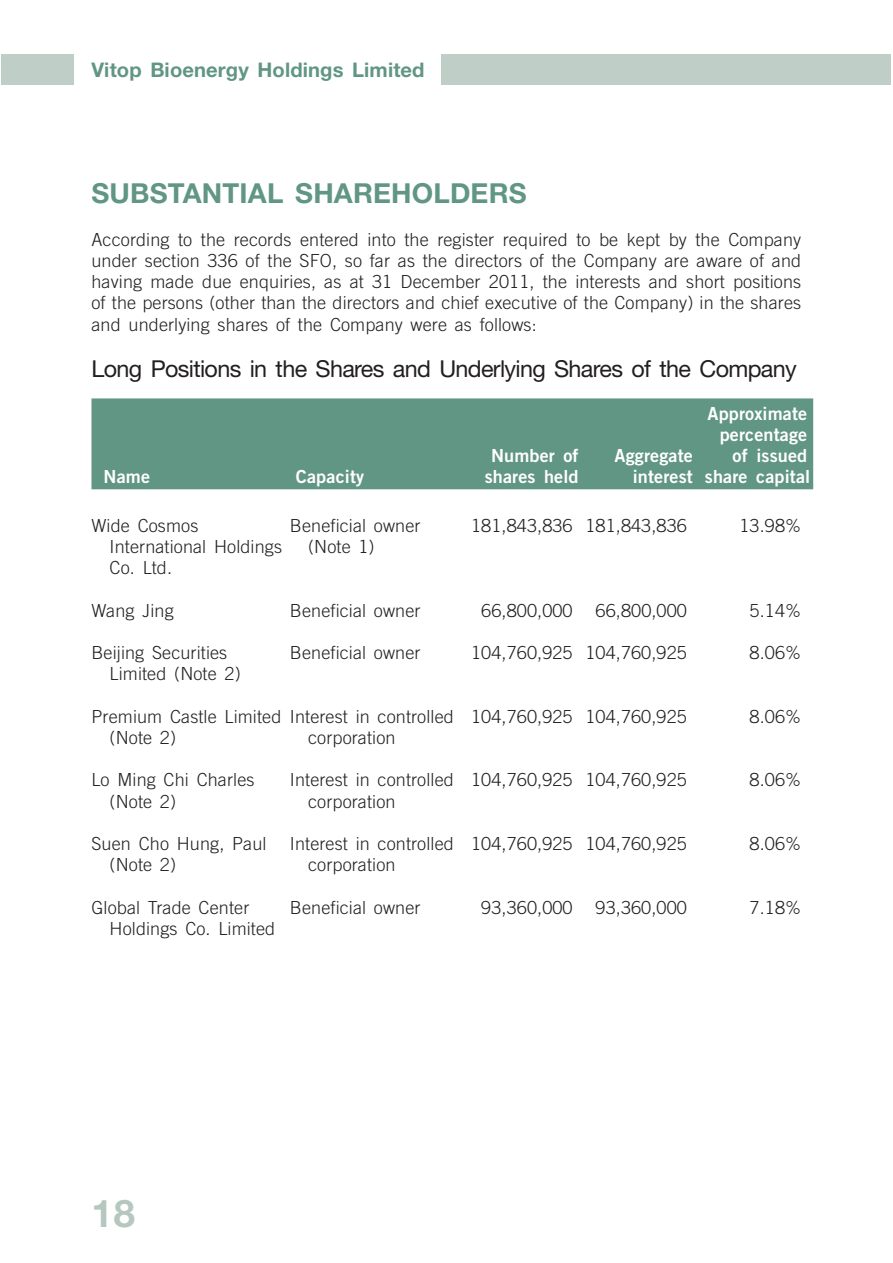
<style>
.page{position:relative;width:893px;height:1263px;background:#fff}
.page>*{position:absolute;margin:0;border:0;box-sizing:border-box;transform-origin:0 0}
.t1{font:700 38.25px "Helvetica Neue LT Std";color:#b5c8bf}
.t2{font:700 27.6px "Helvetica Neue LT Std";letter-spacing:.005em;color:#619684}
.t3{font:23.4px "Helvetica Neue LT Std";letter-spacing:-.03em;color:#231f20}
.t4{font:700 20.1px "Helvetica Neue LT Std";letter-spacing:.005em;color:#619684}
.t5{font:300 18px/21.1px "Trade Gothic LT Std";letter-spacing:.005em;color:#231f20}
.t6{font:18px/21.1px "Trade Gothic LT Std Bd 2";letter-spacing:.01em;color:#fff;text-align:right}
</style>
<div class="page">
<div style="left:441px;top:54px;width:450px;height:30px;background:#bfcec7"></div>
<div style="left:1px;top:54px;width:72px;height:30px;background:#bfcec7"></div>
<div style="left:91px;top:398px;width:722px;height:91px;background:#619684"></div>
<p class="t4" style="left:91px;top:63px;width:335px">Vitop Bioenergy Holdings Limited</p>
<h2 class="t2" style="left:91px;top:183px;width:437px">SUBSTANTIAL SHAREHOLDERS</h2>
<p class="t5" style="left:91px;top:231px;width:711px;text-align:justify">According to the records entered into the register required to be kept by the Company under section 336 of the SFO, so far as the directors of the Company are aware of and having made due enquiries, as at 31 December 2011, the interests and short positions of the persons (other than the directors and chief executive of the Company) in the shares and underlying shares of the Company were as follows:</p>
<p class="t3" style="left:91px;top:360px;width:707px">Long Positions in the Shares and Underlying Shares of the Company</p>
<p class="t6" style="left:104px;top:468px;width:48px">Name</p>
<p class="t6" style="left:296px;top:468px;width:70px">Capacity</p>
<p class="t6" style="left:485px;top:447px;width:95px;text-align:center">Number of shares held</p>
<p class="t6" style="left:614px;top:447px;width:80px">Aggregate interest</p>
<p class="t6" style="left:705px;top:405px;width:107px">Approximate percentage of issued share capital</p>
<p class="t5" style="left:110px;top:517px;width:174px;text-indent:-18px">Wide Cosmos<br>International Holdings<br>Co. Ltd.</p>
<p class="t5" style="left:308px;top:517px;width:114px;text-indent:-18px">Beneficial owner (Note 1)</p>
<p class="t5" style="left:471px;top:517px;width:217px">181,843,836 181,843,836</p>
<p class="t5" style="left:739px;top:517px;width:63px">13.98%</p>
<p class="t5" style="left:91px;top:601px;width:84px">Wang Jing</p>
<p class="t5" style="left:290px;top:601px;width:132px">Beneficial owner</p>
<p class="t5" style="left:481px;top:601px;width:93px">66,800,000</p>
<p class="t5" style="left:595px;top:601px;width:93px">66,800,000</p>
<p class="t5" style="left:749px;top:601px;width:53px">5.14%</p>
<p class="t5" style="left:110px;top:644px;width:133px;text-indent:-18px">Beijing Securities<br>Limited (Note 2)</p>
<p class="t5" style="left:290px;top:644px;width:132px">Beneficial owner</p>
<p class="t5" style="left:471px;top:644px;width:217px">104,760,925 104,760,925</p>
<p class="t5" style="left:749px;top:644px;width:53px">8.06%</p>
<p class="t5" style="left:110px;top:708px;width:173px;text-indent:-18px">Premium Castle Limited (Note 2)</p>
<p class="t5" style="left:308px;top:708px;width:147px;text-indent:-18px">Interest in controlled corporation</p>
<p class="t5" style="left:471px;top:708px;width:217px">104,760,925 104,760,925</p>
<p class="t5" style="left:749px;top:708px;width:53px">8.06%</p>
<p class="t5" style="left:110px;top:771px;width:146px;text-indent:-18px">Lo Ming Chi Charles (Note 2)</p>
<p class="t5" style="left:308px;top:771px;width:147px;text-indent:-18px">Interest in controlled corporation</p>
<p class="t5" style="left:471px;top:771px;width:217px">104,760,925 104,760,925</p>
<p class="t5" style="left:749px;top:771px;width:53px">8.06%</p>
<p class="t5" style="left:110px;top:835px;width:158px;text-indent:-18px">Suen Cho Hung, Paul (Note 2)</p>
<p class="t5" style="left:308px;top:835px;width:147px;text-indent:-18px">Interest in controlled corporation</p>
<p class="t5" style="left:471px;top:835px;width:217px">104,760,925 104,760,925</p>
<p class="t5" style="left:749px;top:835px;width:53px">8.06%</p>
<p class="t5" style="left:110px;top:898px;width:167px;text-indent:-18px">Global Trade Center<br>Holdings Co. Limited</p>
<p class="t5" style="left:290px;top:898px;width:132px">Beneficial owner</p>
<p class="t5" style="left:481px;top:898px;width:93px">93,360,000</p>
<p class="t5" style="left:595px;top:898px;width:93px">93,360,000</p>
<p class="t5" style="left:749px;top:898px;width:53px">7.18%</p>
<h1 class="t1" style="left:91px;top:1199px;width:45px">18</h1>
</div>
